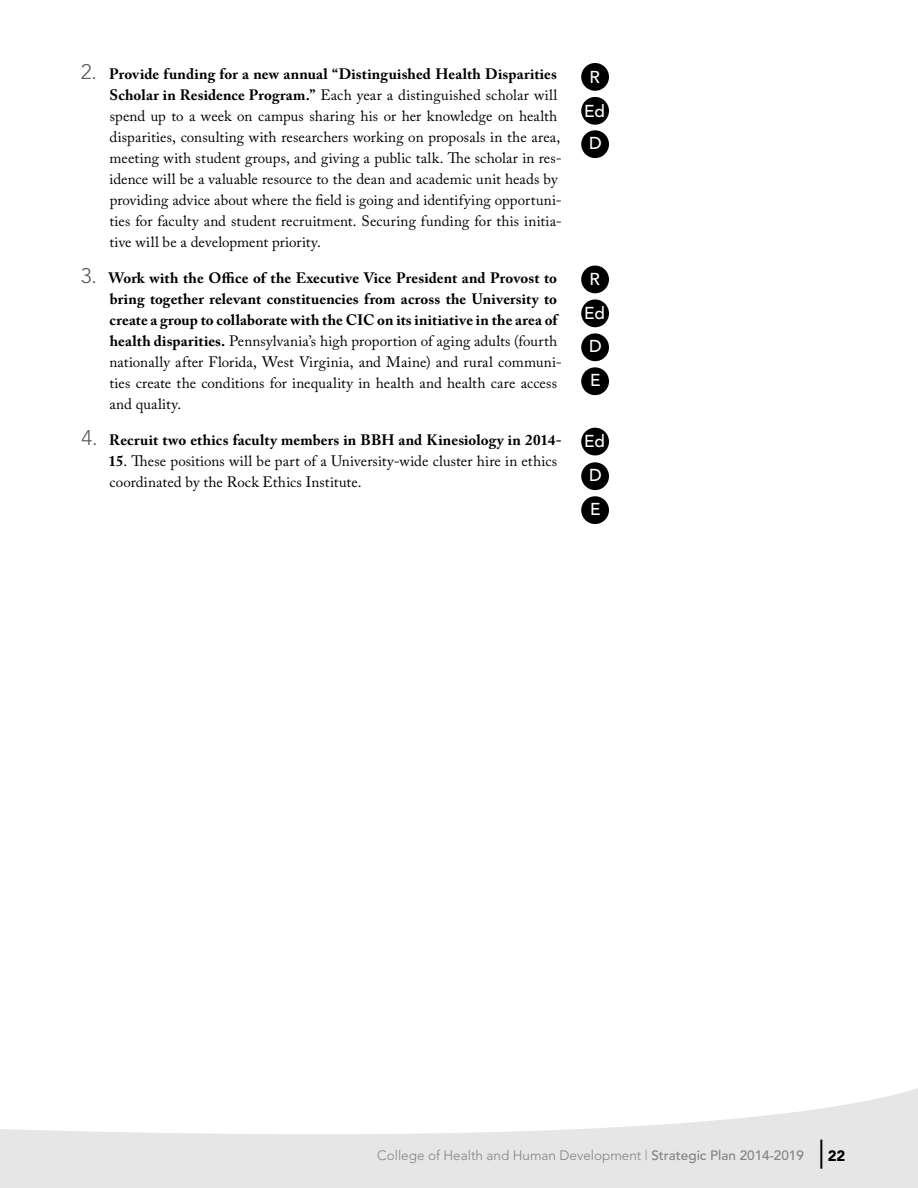
<style>
.page{position:relative;width:918px;height:1188px;background:#fff}
.page>*{position:absolute;margin:0;border:0;box-sizing:border-box;transform-origin:0 0}
.t1{font:900 37.5px "Avenir";color:#000;scale:.4 1}
.t2{font:500 17.1px/33.8px "Avenir";color:#fff;text-align:center}
.t3{font:15px/21px "Adobe Caslon Pro";letter-spacing:.005em;color:#000}
.t4{font:700 15px/21px "Adobe Caslon Pro";letter-spacing:.005em;color:#000}
.t5{font:900 15px "Avenir";color:#000}
.t6{font:300 13.5px "Avenir";color:#808285}
.s1{font-family:"Avenir";font-weight:300;font-size:21px;color:#58595b}
.s2{font-weight:700}
.s3{font-weight:400}
.s4{font-weight:500}
</style>
<div class="page">
<svg style="left:0;top:1088px;width:918px;height:100px;fill:#e6e6e6"></svg>
<div style="left:581px;top:63px;width:28px;height:28px;background:#000;border-radius:50%"></div>
<div style="left:581px;top:97px;width:28px;height:28px;background:#000;border-radius:50%"></div>
<div style="left:581px;top:130px;width:28px;height:28px;background:#000;border-radius:50%"></div>
<div style="left:581px;top:266px;width:28px;height:27px;background:#000;border-radius:50%"></div>
<div style="left:581px;top:299px;width:28px;height:28px;background:#000;border-radius:50%"></div>
<div style="left:581px;top:333px;width:28px;height:28px;background:#000;border-radius:50%"></div>
<div style="left:581px;top:367px;width:28px;height:28px;background:#000;border-radius:50%"></div>
<div style="left:581px;top:428px;width:28px;height:27px;background:#000;border-radius:50%"></div>
<div style="left:581px;top:462px;width:28px;height:28px;background:#000;border-radius:50%"></div>
<div style="left:581px;top:496px;width:28px;height:28px;background:#000;border-radius:50%"></div>
<p class="t3" style="left:109px;top:63px;width:454px;text-indent:-29px"><span class="s1">2.</span> <span class="s2">Provide funding for a new annual “Distinguished Health Disparities Scholar in Residence Program.”</span> Each year a distinguished scholar will spend up to a week on campus sharing his or her knowledge on health disparities, consulting with researchers working on proposals in the area, meeting with student groups, and giving a public talk. The scholar in res&shy;idence will be a valuable resource to the dean and academic unit heads by providing advice about where the field is going and identifying opportuni&shy;ties for faculty and student recruitment. Securing funding for this initia&shy;tive will be a development priority.</p>
<p class="t4" style="left:109px;top:267px;width:454px;text-indent:-29px"><span class="s1">3.</span> Work with the Office of the Executive Vice President and Provost to bring together relevant constituencies from across the University to create a group to collaborate with the CIC on its initiative in the area of health disparities. <span class="s3">Pennsylvania’s high proportion of aging adults (fourth nationally after Florida, West Virginia, and Maine) and rural communi&shy;ties create the conditions for inequality in health and health care access and quality.</span></p>
<p class="t4" style="left:82px;top:429px;width:482px"><span class="s1">4.</span> Recruit two ethics faculty members in BBH and Kinesiology in 2014-</p>
<p class="t3" style="left:109px;top:450px;width:450px"><span class="s2">15</span>. These positions will be part of a University-wide cluster hire in ethics coordinated by the Rock Ethics Institute.</p>
<p class="t2" style="left:584px;top:61px;width:22px;line-height:33.3px">R<br>Ed<br>D</p>
<p class="t2" style="left:584px;top:263px;width:22px">R<br>Ed<br>D<br>E</p>
<p class="t2" style="left:584px;top:425px;width:22px;text-align:left">Ed<br>D<br>E</p>
<p class="t6" style="left:377px;top:1147px;width:428px">College of Health and Human Development | <span class="s4">Strategic Plan 2014-2019</span></p>
<h1 class="t1" style="left:820px;top:1133px;width:10px">|</h1>
<p class="t5" style="left:828px;top:1147px;width:19px">22</p>
</div>
